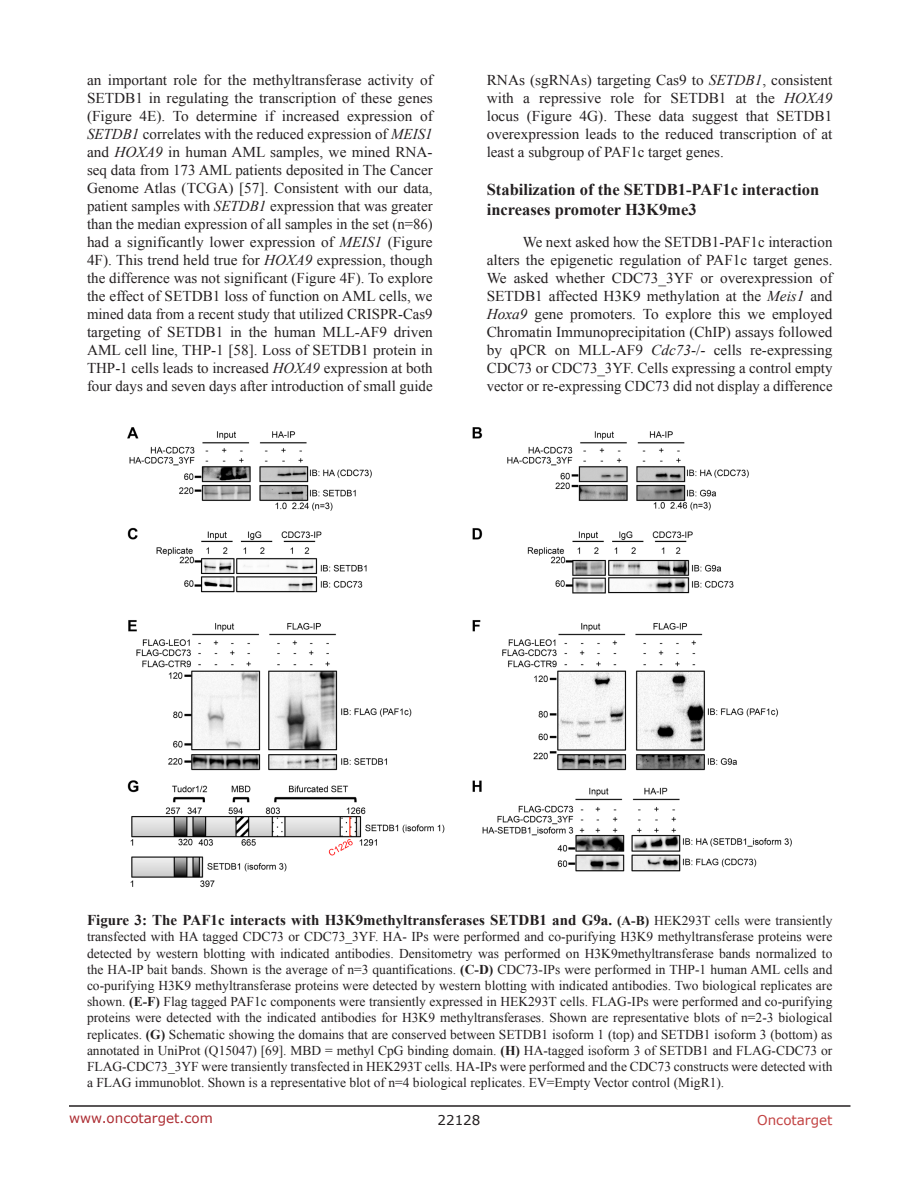
<style>
.page{position:relative;width:918px;height:1188px;background:#fff}
.page>*{position:absolute;margin:0;border:0;box-sizing:border-box;transform-origin:0 0}
.SubHeading{font:700 16.5px/19.8px "Times New Roman";color:#231f20}
.BodyText{font:15px/18px "Times New Roman";color:#231f20;text-align:justify}
.figuretext{font:700 15px "Times New Roman";color:#231f20}
.figuretext-2{font:13.5px/16.2px "Times New Roman";color:#231f20;text-align:justify}
.t1{font:13.5px "Verdana";color:#ac2b31}
.t2{font:13.5px "Verdana";color:#c24141}
.t3{font:13.5px "Verdana";color:#231f20}
.s1{font-style:italic}
.s2{font-size:13.5px}
.s3{font-weight:400;font-size:13.5px}
.s4{font-weight:700}
</style>
<div class="page">
<hr style="left:69px;top:1105px;width:781px;height:2px;background:#231f20">
<img style="left:127px;top:427px;width:665px;height:461px">
<p class="BodyText" style="left:87px;top:71px;width:347px">an important role for the methyltransferase activity of SETDB1 in regulating the transcription of these genes (Figure 4E). To determine if increased expression of <span class="s1">SETDB1</span> correlates with the reduced expression of <span class="s1">MEIS1 </span>and <span class="s1">HOXA9</span> in human AML samples, we mined RNA&shy;seq data from 173 AML patients deposited in The Cancer Genome Atlas (TCGA) [57]. Consistent with our data, patient samples with <span class="s1">SETDB1</span> expression that was greater than the median expression of all samples in the set (n=86) had a significantly lower expression of <span class="s1">MEIS1</span> (Figure 4F). This trend held true for <span class="s1">HOXA9</span> expression, though the difference was not significant (Figure 4F). To explore the effect of SETDB1 loss of function on AML cells, we mined data from a recent study that utilized CRISPR-Cas9 targeting of SETDB1 in the human MLL-AF9 driven AML cell line, THP-1 [58]. Loss of SETDB1 protein in THP-1 cells leads to increased <span class="s1">HOXA9</span> expression at both four days and seven days after introduction of small guide</p>
<p class="BodyText" style="left:487px;top:71px;width:347px">RNAs (sgRNAs) targeting Cas9 to <span class="s1">SETDB1</span>, consistent with a repressive role for SETDB1 at the <span class="s1">HOXA9 </span>locus (Figure 4G). These data suggest that SETDB1 overexpression leads to the reduced transcription of at least a subgroup of PAF1c target genes.</p>
<p class="SubHeading" style="left:487px;top:179px;width:334px">Stabilization of the SETDB1-PAF1c interaction increases promoter H3K9me3</p>
<p class="BodyText" style="left:487px;top:232px;width:347px;text-indent:36px">We next asked how the SETDB1-PAF1c interaction alters the epigenetic regulation of PAF1c target genes.<br>We asked whether CDC73_3YF or overexpression of SETDB1 affected H3K9 methylation at the <span class="s1">Meis1</span> and <span class="s1">Hoxa9</span> gene promoters. To explore this we employed Chromatin Immunoprecipitation (ChIP) assays followed by qPCR on MLL-AF9 <span class="s1">Cdc73</span>-/- cells re-expressing CDC73 or CDC73_3YF. Cells expressing a control empty vector or re-expressing CDC73 did not display a difference</p>
<p class="figuretext" style="left:87px;top:910px;width:747px">Figure 3: The PAF1c interacts with H3K9methyltransferases SETDB1 and G9a. <span class="s2">(A-B)</span> <span class="s3">HEK293T cells were transiently</span></p>
<p class="figuretext-2" style="left:87px;top:929px;width:747px">transfected with HA tagged CDC73 or CDC73_3YF. HA- IPs were performed and co-purifying H3K9 methyltransferase proteins were detected by western blotting with indicated antibodies. Densitometry was performed on H3K9methyltransferase bands normalized to the HA-IP bait bands. Shown is the average of n=3 quantifications. <span class="s4">(C-D)</span> CDC73-IPs were performed in THP-1 human AML cells and co-purifying H3K9 methyltransferase proteins were detected by western blotting with indicated antibodies. Two biological replicates are shown. <span class="s4">(E-F)</span> Flag tagged PAF1c components were transiently expressed in HEK293T cells. FLAG-IPs were performed and co-purifying proteins were detected with the indicated antibodies for H3K9 methyltransferases. Shown are representative blots of n=2-3 biological replicates. <span class="s4">(G)</span> Schematic showing the domains that are conserved between SETDB1 isoform 1 (top) and SETDB1 isoform 3 (bottom) as annotated in UniProt (Q15047) [69]. MBD = methyl CpG binding domain. <span class="s4">(H)</span> HA-tagged isoform 3 of SETDB1 and FLAG-CDC73 or FLAG-CDC73_3YF were transiently transfected in HEK293T cells. HA-IPs were performed and the CDC73 constructs were detected with a FLAG immunoblot. Shown is a representative blot of n=4 biological replicates. EV=Empty Vector control (MigR1).</p>
<p class="t1" style="left:69px;top:1109px;width:145px">www.oncotarget.com</p>
<p class="t3" style="left:438px;top:1111px;width:44px">22128</p>
<p class="t2" style="left:757px;top:1111px;width:77px">Oncotarget</p>
</div>
